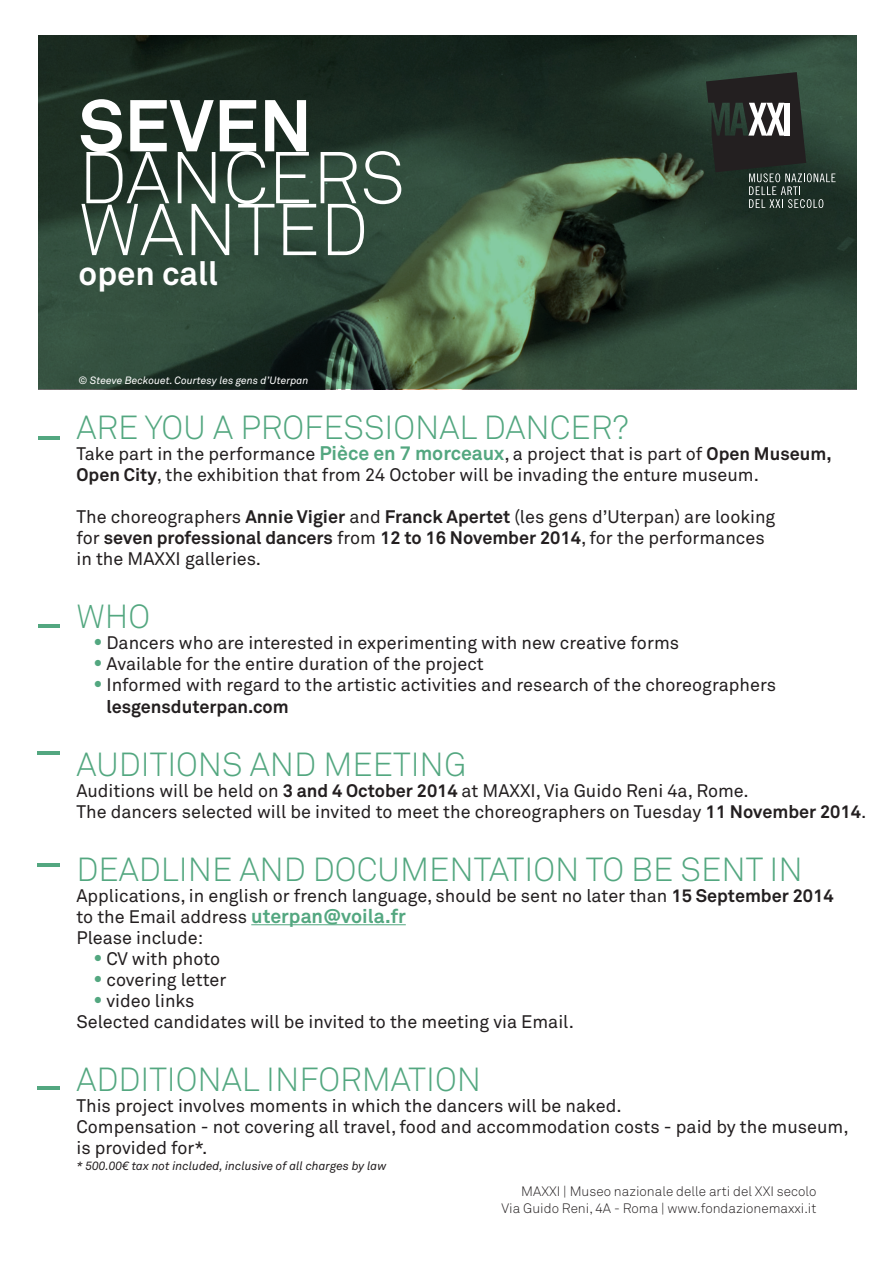
<style>
.page{position:relative;width:893px;height:1263px;background:#fff}
.page>*{position:absolute;margin:0;border:0;box-sizing:border-box;transform-origin:0 0}
.t1{font:300 72.3px/51.9px "Akkurat";color:#fff}
.t2{font:700 72.3px "Akkurat";color:#fff}
.t3{font:300 33px "Akkurat";color:#53a780}
.t4{font:700 33px "Akkurat";color:#fff}
.t5{font:18px/21px "Akkurat";color:#231f20}
.t6{font:300 13.5px/16.5px "Akkurat";color:#231f20;text-align:right}
.t7{font:italic 12px "Akkurat";color:#231f20}
.t8{font:italic 10.5px "Akkurat";color:#fff}
.s1{font-weight:700;font-size:19.5px;color:#53a780}
.s2{font-weight:700}
.s3{font-size:24px;color:#53a780}
</style>
<div class="page">
<svg style="left:38px;top:35px;width:819px;height:354px;background:#2d4434"></svg>
<hr style="left:251px;top:924px;width:155px;height:1px;background:#53a780">
<svg style="left:706px;top:72px;width:130px;height:136px;background:#354039"></svg>
<hr style="left:38px;top:436px;width:22px;height:3px;background:#53a780">
<hr style="left:38px;top:625px;width:22px;height:3px;background:#53a780">
<hr style="left:38px;top:751px;width:22px;height:4px;background:#53a780">
<hr style="left:38px;top:863px;width:22px;height:4px;background:#53a780">
<hr style="left:38px;top:1086px;width:22px;height:4px;background:#53a780">
<h1 class="t2" style="left:79px;top:80px;width:235px">seVEN</h1>
<h1 class="t1" style="left:79px;top:153px;width:328px">Dancers<br>Wanted</h1>
<h2 class="t4" style="left:79px;top:253px;width:141px">open call</h2>
<p class="t8" style="left:79px;top:374px;width:231px">© Steeve Beckouet. Courtesy les gens d’Uterpan</p>
<h2 class="t3" style="left:76px;top:408px;width:554px">Are you a professional dancer?</h2>
<p class="t5" style="left:76px;top:444px;width:757px">Take part in the performance <span class="s1">Pièce en 7 morceaux</span>, a project that is part of <span class="s2">Open Museum,<br>Open City</span>, the exhibition that from 24 October will be invading the enture museum.</p>
<p class="t5" style="left:76px;top:507px;width:700px">The choreographers <span class="s2">Annie Vigier</span> and <span class="s2">Franck Apertet</span> (les gens d’Uterpan) are looking for <span class="s2">seven professional dancers</span> from <span class="s2">12 to 16 November 2014</span>, for the performances in the MAXXI galleries.</p>
<h2 class="t3" style="left:76px;top:597px;width:71px">WHO</h2>
<p class="t5" style="left:93px;top:633px;width:588px"><span class="s3">•</span> Dancers who are interested in experimenting with new creative forms</p>
<p class="t5" style="left:93px;top:654px;width:392px"><span class="s3">•</span> Available for the entire duration of the project</p>
<p class="t5" style="left:106px;top:675px;width:671px;text-indent:-14px"><span class="s3">•</span> Informed with regard to the artistic activities and research of the choreographers <span class="s2">lesgensduterpan.com</span></p>
<h2 class="t3" style="left:76px;top:744px;width:110px">AUDITIONS</h2>
<h2 class="t3" style="left:250px;top:744px;width:218px">AND MEETIN G</h2>
<p class="t5" style="left:76px;top:780px;width:791px">Auditions will be held on <span class="s2">3 and 4 October 2014</span> at MAXXI, Via Guido Reni 4a, Rome.<br>The dancers selected will be invited to meet the choreographers on Tuesday <span class="s2">11 November 2014</span>.</p>
<h2 class="t3" style="left:76px;top:849px;width:82px">DEADLINE</h2>
<h2 class="t3" style="left:239px;top:849px;width:95px">and DOCU</h2>
<h2 class="t3" style="left:400px;top:849px;width:142px">MENTATION</h2>
<h2 class="t3" style="left:586px;top:849px;width:116px">TO BE SEN</h2>
<h2 class="t3" style="left:746px;top:849px;width:38px">T IN</h2>
<p class="t5" style="left:76px;top:885px;width:759px">Applications, in english or french language, should be sent no later than <span class="s2">15 September 2014 </span>to the Email address <span class="s1">uterpan@voila.fr<br></span>Please include:</p>
<p class="t5" style="left:93px;top:948px;width:129px"><span class="s3">•</span> CV with photo</p>
<p class="t5" style="left:93px;top:969px;width:135px"><span class="s3">•</span> covering letter</p>
<p class="t5" style="left:76px;top:990px;width:499px;text-indent:16px"><span class="s3">•</span> video links<br>Selected candidates will be invited to the meeting via Email.</p>
<h2 class="t3" style="left:76px;top:1059px;width:209px">ADDITIONAL INFOR</h2>
<h2 class="t3" style="left:362px;top:1059px;width:82px">MATION</h2>
<p class="t5" style="left:76px;top:1095px;width:774px">This project involves moments in which the dancers will be naked.<br>Compensation - not covering all travel, food and accommodation costs - paid by the museum, is provided for*.</p>
<p class="t7" style="left:76px;top:1159px;width:312px">* 500.00€ tax not included, inclusive of all charges by law</p>
<p class="t6" style="left:502px;top:1183px;width:316px">MAXXI | Museo nazionale delle arti del XXI secolo<br>Via Guido Reni, 4A - Roma | www.fondazionemaxxi.it</p>
</div>
